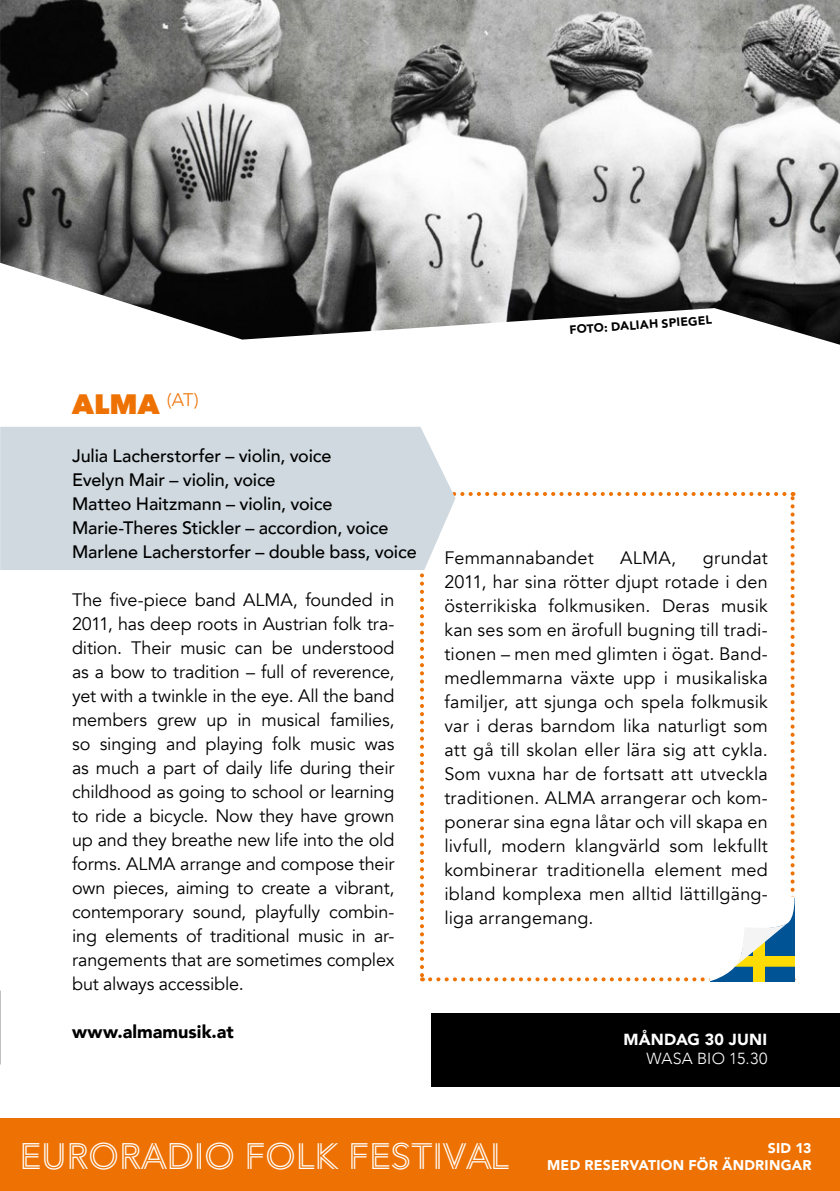
<style>
.page{position:relative;width:840px;height:1191px;background:#fff}
.page>*{position:absolute;margin:0;border:0;box-sizing:border-box;transform-origin:0 0}
.t1{font:36.4px "Avenir P2";color:#fff}
.t2{font:800 28px "Avenir Next";color:#ee7203}
.t3{font:18px/24px "Avenir";letter-spacing:.005em;color:#000;text-align:justify}
.t4{font:500 18px/24px "Avenir";letter-spacing:-.005em;color:#000}
.t5{font:900 18px "Avenir";color:#000}
.t6{font:900 16px "Avenir";letter-spacing:.015em;color:#fff}
.t7{font:300 16px "Avenir";letter-spacing:.015em;color:#fff}
.t8{font:900 14px "Avenir LT Pro";letter-spacing:.02em;color:#fff}
.t9{font:900 12px "Avenir";color:#000}
.s1{font-size:36.6px}
</style>
<div class="page">
<div style="left:0;top:1119px;width:839px;height:72px;background:#ee7203"></div>
<svg style="left:420px;top:492px;width:375px;height:490px"></svg>
<img style="left:0;top:0;width:839px;height:345px">
<div style="left:0;top:427px;width:455px;height:143px;background:#cfd9df"></div>
<div style="left:431px;top:1013px;width:408px;height:73px;background:#000"></div>
<h2 class="t2" style="left:72px;top:386px;width:128px">ALMA <sup>(AT)</sup></h2>
<p class="t4" style="left:72px;top:442px;width:346px">Julia Lacherstorfer – violin, voice<br>Evelyn Mair – violin, voice<br>Matteo Haitzmann – violin, voice Marie-Theres Stickler – accordion, voice Marlene Lacherstorfer – double bass, voice</p>
<p class="t3" style="left:72px;top:588px;width:324px">The five-piece band ALMA, founded in 2011, has deep roots in Austrian folk tra&shy;dition. Their music can be understood as a bow to tradition – full of reverence, yet with a twinkle in the eye. All the band members grew up in musical families, so singing and playing folk music was as much a part of daily life during their childhood as going to school or learning to ride a bicycle. Now they have grown up and they breathe new life into the old forms. ALMA arrange and compose their own pieces, aiming to create a vibrant, contemporary sound, playfully combin&shy;ing elements of traditional music in ar&shy;rangements that are sometimes complex but always accessible.</p>
<p class="t5" style="left:72px;top:1016px;width:163px">www.almamusik.at</p>
<p class="t9" style="left:568px;top:319px;width:144px;rotate:-4deg">FOTO: DALIAH SPIEGEL</p>
<p class="t3" style="left:444px;top:546px;width:325px;text-indent:258px">grundat 2011, har sina rötter djupt rotade i den österrikiska folkmusiken. Deras musik kan ses som en ärofull bugning till tradi&shy;tionen – men med glimten i ögat. Band&shy;medlemmarna växte upp i musikaliska familjer, att sjunga och spela folkmusik var i deras barndom lika naturligt som att gå till skolan eller lära sig att cykla.<br>Som vuxna har de fortsatt att utveckla traditionen. ALMA arrangerar och kom&shy;ponerar sina egna låtar och vill skapa en livfull, modern klangvärld som lekfullt kombinerar traditionella element med ibland komplexa men alltid lättillgäng&shy;liga arrangemang.</p>
<p class="t3" style="left:444px;top:546px;width:151px">Femmannabandet</p>
<p class="t3" style="left:620px;top:546px;width:57px">ALMA,</p>
<p class="t6" style="left:623px;top:1025px;width:145px">MÅNDAG 30 JUNI</p>
<p class="t7" style="left:646px;top:1049px;width:122px">WASA BIO 15.30</p>
<h1 class="t1" style="left:19px;top:1134px;width:491px"><span class="s1">EURORADIO</span> FOLK FESTIVAL</h1>
<p class="t8" style="left:767px;top:1139px;width:45px">SID 13</p>
<p class="t8" style="left:547px;top:1156px;width:266px">MED RESERVATION FÖR ÄNDRINGAR</p>
</div>
